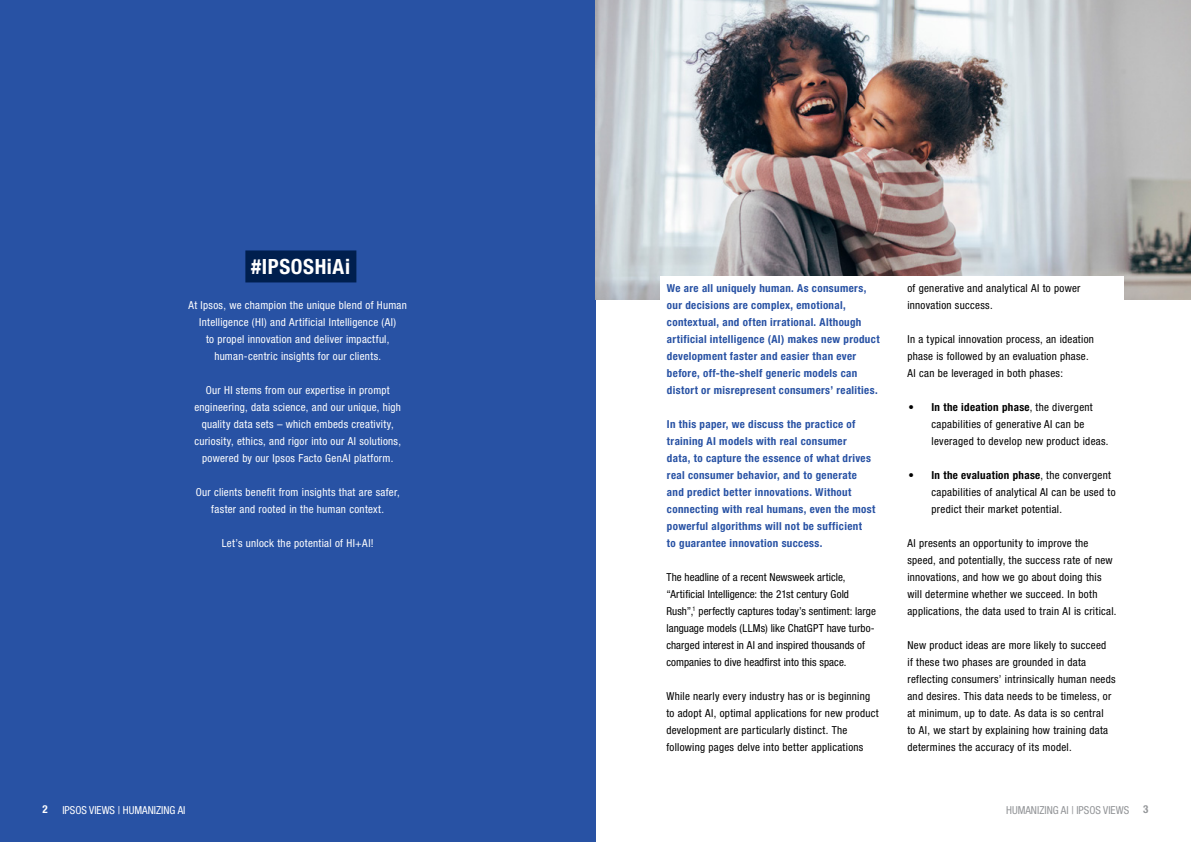
<style>
.page{position:relative;width:1191px;height:842px;background:#fff}
.page>*{position:absolute;margin:0;border:0;box-sizing:border-box;transform-origin:0 0}
.t1{font:700 condensed 21px "Helvetica Neue LT Pro";letter-spacing:.03em;color:#fff}
.t2{font:condensed 11px/17px "Helvetica Neue LT Pro";letter-spacing:.025em;color:#000}
.t3{font:700 condensed 11px/17px "Helvetica Neue LT Pro";letter-spacing:.03em;color:#2852a4}
.t4{font:condensed 11px/17px "Helvetica Neue LT Pro";letter-spacing:.025em;color:#fff;text-align:center}
.t5{font:condensed 11px/17px "Helvetica Neue LT Pro";letter-spacing:.005em;color:#000}
.t6{font:condensed 11px "Helvetica Neue LT Pro";color:#fff}
.t7{font:condensed 11px "Helvetica Neue LT Pro";color:#939598}
.t8{font:700 condensed 11px "Helvetica Neue LT Pro";color:#fff}
.t9{font:700 condensed 11px "Helvetica Neue LT Pro";color:#939598}
.s1{font-weight:700}
</style>
<div class="page">
<div style="left:0;top:0;width:595px;height:842px;background:#2852a4"></div>
<img style="left:596px;top:0;width:595px;height:300px">
<div style="left:245px;top:250px;width:111px;height:32px;background:#001f4e"></div>
<div style="left:660px;top:276px;width:463px;height:73px;background:#fff"></div>
<h1 class="t1" style="left:251px;top:254px;width:100px">#IPSOSHiAi</h1>
<p class="t4" style="left:188px;top:296px;width:220px">At Ipsos, we champion the unique blend of Human Intelligence (HI) and Artificial Intelligence (AI)<br>to propel innovation and deliver impactful, human-centric insights for our clients.</p>
<p class="t4" style="left:194px;top:381px;width:208px">Our HI stems from our expertise in prompt engineering, data science, and our unique, high quality data sets – which embeds creativity, curiosity, ethics, and rigor into our AI solutions, powered by our Ipsos Facto GenAI platform.</p>
<p class="t4" style="left:196px;top:483px;width:205px">Our clients benefit from insights that are safer, faster and rooted in the human context.</p>
<p class="t4" style="left:222px;top:534px;width:154px">Let’s unlock the potential of HI+AI!</p>
<p class="t3" style="left:667px;top:280px;width:214px">We are all uniquely human. As consumers, our decisions are complex, emotional, contextual, and often irrational. Although artificial intelligence (AI) makes new product development faster and easier than ever before, off-the-shelf generic models can distort or misrepresent consumers’ realities.</p>
<p class="t3" style="left:667px;top:415px;width:210px">In this paper, we discuss the practice of training AI models with real consumer<br>data, to capture the essence of what drives real consumer behavior, and to generate and predict better innovations. Without connecting with real humans, even the most powerful algorithms will not be sufficient<br>to guarantee innovation success.</p>
<p class="t5" style="left:666px;top:568px;width:211px">The headline of a recent Newsweek article, “Artificial Intelligence: the 21st century Gold Rush”,<sup>1</sup> perfectly captures today’s sentiment: large language models (LLMs) like ChatGPT have turbo&shy;charged interest in AI and inspired thousands of companies to dive headfirst into this space.</p>
<p class="t2" style="left:666px;top:687px;width:214px">While nearly every industry has or is beginning to adopt AI, optimal applications for new product development are particularly distinct. The following pages delve into better applications</p>
<p class="t2" style="left:907px;top:279px;width:175px">of generative and analytical AI to power innovation success.</p>
<p class="t2" style="left:907px;top:330px;width:188px">In a typical innovation process, an ideation phase is followed by an evaluation phase.<br>AI can be leveraged in both phases:</p>
<p class="t2" style="left:931px;top:398px;width:179px;text-indent:-23px">• <span class="s1">In the ideation phase</span>, the divergent capabilities of generative AI can be leveraged to develop new product ideas.</p>
<p class="t2" style="left:931px;top:466px;width:186px;text-indent:-23px">• <span class="s1">In the evaluation phase</span>, the convergent capabilities of analytical AI can be used to predict their market potential.</p>
<p class="t2" style="left:907px;top:534px;width:211px">AI presents an opportunity to improve the speed, and potentially, the success rate of new innovations, and how we go about doing this will determine whether we succeed. In both applications, the data used to train AI is critical.</p>
<p class="t2" style="left:907px;top:636px;width:210px">New product ideas are more likely to succeed<br>if these two phases are grounded in data reflecting consumers’ intrinsically human needs and desires. This data needs to be timeless, or at minimum, up to date. As data is so central<br>to AI, we start by explaining how training data determines the accuracy of its model.</p>
<p class="t8" style="left:43px;top:803px;width:7px">2</p>
<p class="t6" style="left:62px;top:803px;width:125px">IPSOS VIEWS | HUMANIZING AI</p>
<p class="t7" style="left:1006px;top:803px;width:125px">HUMANIZING AI | IPSOS VIEWS</p>
<p class="t9" style="left:1143px;top:803px;width:7px">3</p>
</div>
